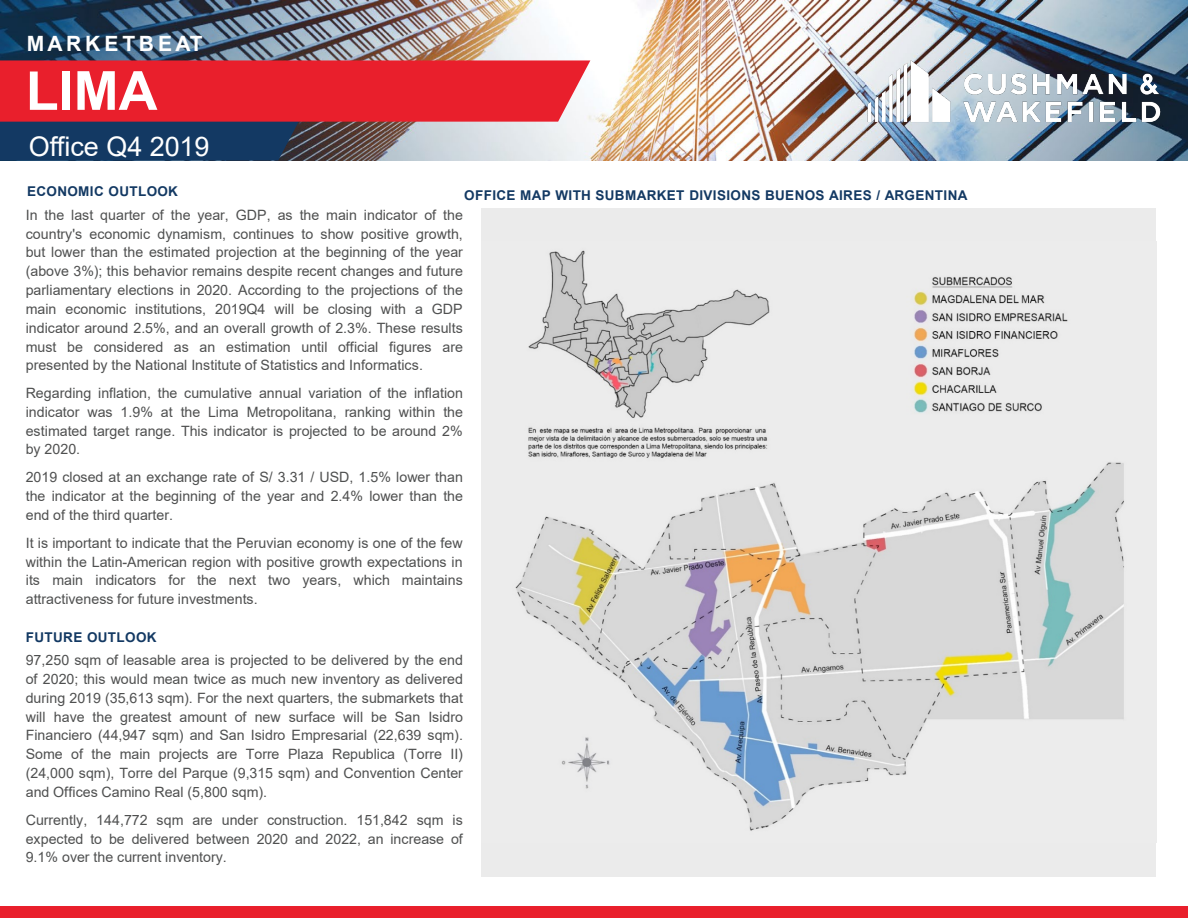
<style>
.page{position:relative;width:1188px;height:918px;background:#fff}
.page>*{position:absolute;margin:0;border:0;box-sizing:border-box;transform-origin:0 0}
.t1{font:700 54px "Arial";color:#fff}
.t2{font:27px "Arial";color:#fff}
.t3{font:700 21px "Arial";letter-spacing:.165em;color:#fff}
.t4{font:14.25px/18.8px "Arial";color:#4f5050;text-align:justify}
.t5{font:700 13.5px "Arial";letter-spacing:.025em;color:#133963}
</style>
<div class="page">
<img style="left:0;top:0;width:1188px;height:160px">
<svg style="left:0;top:60px;width:590px;height:101px;background:#b34354"></svg>
<img style="left:828px;top:34px;width:360px;height:127px">
<div style="left:0;top:907px;width:1188px;height:11px;background:#e91f2c"></div>
<div style="left:482px;top:208px;width:674px;height:669px;background:#ebebeb"></div>
<img style="left:515px;top:250px;width:609px;height:581px">
<h3 class="t3" style="left:27px;top:29px;width:177px">MARKETBEAT</h3>
<h2 class="t1" style="left:26px;top:53px;width:133px">LIMA</h2>
<p class="t2" style="left:29px;top:128px;width:182px">Office Q4 2019</p>
<p class="t5" style="left:27px;top:182px;width:152px">ECONOMIC OUTLOOK</p>
<p class="t5" style="left:464px;top:185px;width:505px">OFFICE MAP WITH SUBMARKET DIVISIONS BUENOS AIRES / ARGENTINA</p>
<p class="t4" style="left:26px;top:205px;width:439px">In the last quarter of the year, GDP, as the main indicator of the country's economic dynamism, continues to show positive growth, but lower than the estimated projection at the beginning of the year (above 3%); this behavior remains despite recent changes and future parliamentary elections in 2020. According to the projections of the main economic institutions, 2019Q4 will be closing with a GDP indicator around 2.5%, and an overall growth of 2.3%. These results must be considered as an estimation until official figures are presented by the National Institute of Statistics and Informatics.</p>
<p class="t4" style="left:26px;top:384px;width:439px">Regarding inflation, the cumulative annual variation of the inflation indicator was 1.9% at the Lima Metropolitana, ranking within the estimated target range. This indicator is projected to be around 2% by 2020.</p>
<p class="t4" style="left:26px;top:468px;width:439px">2019 closed at an exchange rate of S/ 3.31 / USD, 1.5% lower than the indicator at the beginning of the year and 2.4% lower than the end of the third quarter.</p>
<p class="t4" style="left:26px;top:533px;width:439px">It is important to indicate that the Peruvian economy is one of the few within the Latin-American region with positive growth expectations in its main indicators for the next two years, which maintains attractiveness for future investments.</p>
<p class="t5" style="left:26px;top:628px;width:132px">FUTURE OUTLOOK</p>
<p class="t4" style="left:26px;top:651px;width:439px">97,250 sqm of leasable area is projected to be delivered by the end of 2020; this would mean twice as much new inventory as delivered during 2019 (35,613 sqm). For the next quarters, the submarkets that will have the greatest amount of new surface will be San Isidro Financiero (44,947 sqm) and San Isidro Empresarial (22,639 sqm).<br>Some of the main projects are Torre Plaza Republica (Torre II) (24,000 sqm), Torre del Parque (9,315 sqm) and Convention Center and Offices Camino Real (5,800 sqm).</p>
<p class="t4" style="left:26px;top:810px;width:439px">Currently, 144,772 sqm are under construction. 151,842 sqm is expected to be delivered between 2020 and 2022, an increase of 9.1% over the current inventory.</p>
</div>
